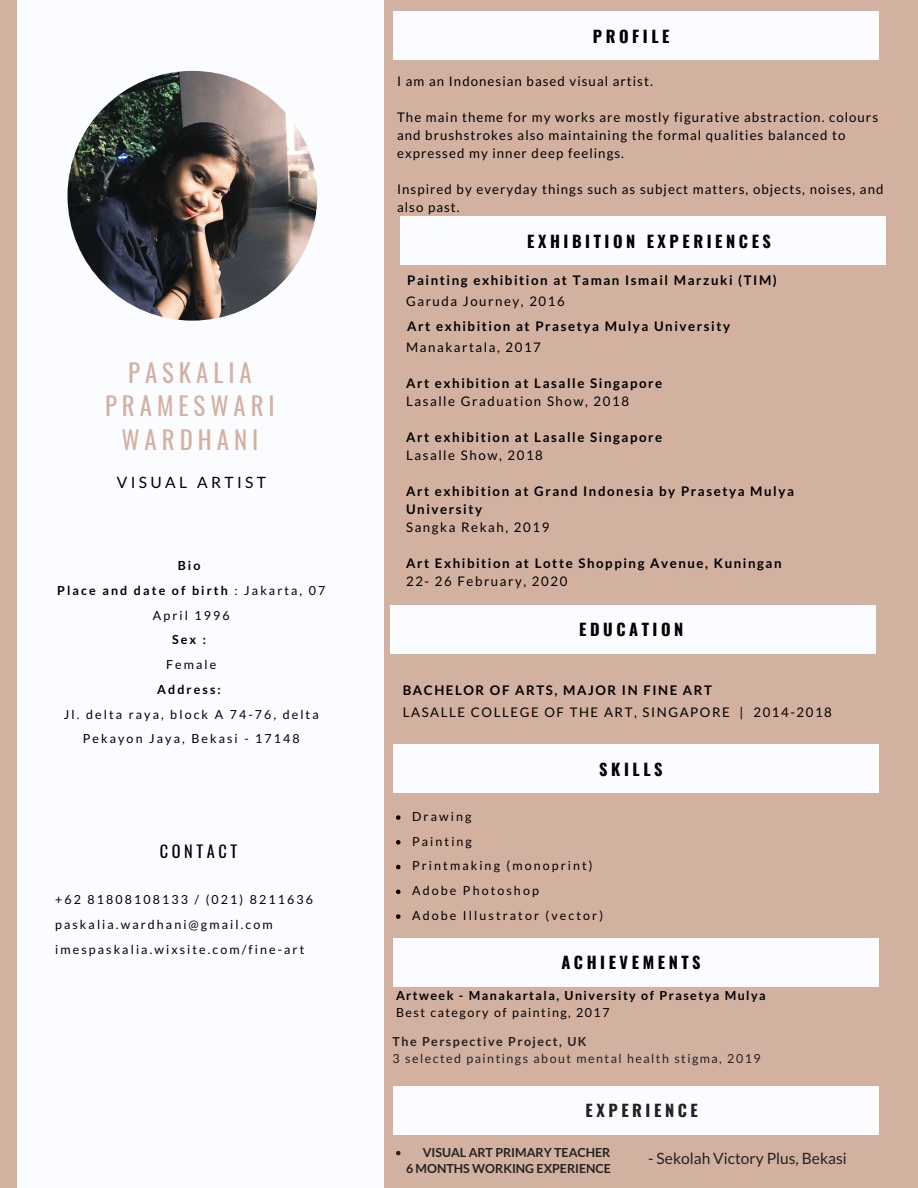
<style>
.page{position:relative;width:918px;height:1188px;background:#d3b1a1}
.page>*{position:absolute;margin:0;border:0;box-sizing:border-box;transform-origin:0 0}
.t1{font:24.9px/33.8px "Oswald";letter-spacing:.2em;color:#d3b1a1;text-align:center}
.t2{font:700 16.35px "Oswald";letter-spacing:.22em;color:#000}
.t3{font:700 16.35px "Oswald";letter-spacing:.22em;color:#222}
.t4{font:16.35px "Oswald";letter-spacing:.22em;color:#000}
.t5{font:15.6px "Lato";color:#222}
.t6{font:15.6px "Lato";letter-spacing:.22em;color:#000}
.t7{font:700 13.2px/18px "Lato";letter-spacing:.12em;color:#000}
.t8{font:13.2px/18px "Lato";letter-spacing:.08em;color:#000}
.t9{font:13.2px "Lato";letter-spacing:.12em;color:#000}
.t10{font:12.45px/24.8px "Lato";letter-spacing:.17em;color:#000}
.t11{font:700 12.45px/24.8px "Lato";letter-spacing:.17em;color:#000;text-align:center}
.t12{font:700 12.45px "Lato";letter-spacing:.12em;color:#000}
.t13{font:700 12.45px/16.8px "Lato";color:#222;text-align:right}
.t14{font:12.45px "Lato";letter-spacing:.12em;color:#222}
.t15{font:12.45px "Lato";letter-spacing:.12em;color:#000}
.t16{font:700 12.45px "Lato";letter-spacing:.12em;color:#222}
.s1{font-weight:400}
</style>
<div class="page">
<div style="left:393px;top:938px;width:486px;height:49px;background:#fbfcff"></div>
<div style="left:393px;top:745px;width:486px;height:48px;background:#fbfcff"></div>
<div style="left:390px;top:605px;width:486px;height:49px;background:#fbfcff"></div>
<div style="left:401px;top:216px;width:485px;height:48px;background:#fbfcff"></div>
<div style="left:393px;top:1087px;width:486px;height:48px;background:#fbfcff"></div>
<div style="left:17px;top:0;width:367px;height:1188px;background:#fbfcff"></div>
<div style="left:393px;top:11px;width:486px;height:49px;background:#fbfcff"></div>
<img style="left:68px;top:71px;width:249px;height:250px;border-radius:50%">
<svg style="left:396px;top:815px;width:4px;height:5px"></svg>
<svg style="left:396px;top:840px;width:4px;height:5px"></svg>
<svg style="left:396px;top:865px;width:4px;height:4px"></svg>
<svg style="left:396px;top:890px;width:4px;height:4px"></svg>
<svg style="left:396px;top:914px;width:4px;height:5px"></svg>
<svg style="left:396px;top:1151px;width:4px;height:4px"></svg>
<h1 class="t1" style="left:105px;top:354px;width:171px">PASKALIA<br>PRAMESWARI<br>WARDHANI</h1>
<p class="t6" style="left:117px;top:473px;width:151px">VISUAL ARTIST</p>
<p class="t11" style="left:57px;top:553px;width:270px">Bio<br>Place and date of birth <span class="s1">: Jakarta, 07<br>April 1996</span></p>
<p class="t12" style="left:172px;top:632px;width:36px">Sex :</p>
<p class="t10" style="left:166px;top:652px;width:52px">Female</p>
<p class="t11" style="left:157px;top:677px;width:65px">Address:</p>
<p class="t10" style="left:64px;top:701px;width:256px;text-align:center">Jl. delta raya, block A 74-76, delta<br>Pekayon Jaya, Bekasi - 17148</p>
<p class="t4" style="left:160px;top:839px;width:79px">CONTACT</p>
<p class="t10" style="left:55px;top:887px;width:259px">+62 81808108133 / (021) 8211636 paskalia.wardhani@gmail.com imespaskalia.wixsite.com/fine-art</p>
<p class="t2" style="left:593px;top:23px;width:78px">PROFILE</p>
<p class="t8" style="left:397px;top:71px;width:257px">I am an Indonesian based visual artist.</p>
<p class="t8" style="left:397px;top:107px;width:482px">The main theme for my works are mostly figurative abstraction. colours and brushstrokes also maintaining the formal qualities balanced to expressed my inner deep feelings.</p>
<p class="t8" style="left:397px;top:179px;width:488px">Inspired by everyday things such as subject matters, objects, noises, and also past.</p>
<p class="t2" style="left:527px;top:228px;width:245px">EXHIBITION EXPERIENCES</p>
<p class="t7" style="left:407px;top:271px;width:371px">Painting exhibition at Taman Ismail Marzuki (TIM)</p>
<p class="t9" style="left:406px;top:293px;width:160px">Garuda Journey, 2016</p>
<p class="t7" style="left:407px;top:317px;width:324px">Art exhibition at Prasetya Mulya University</p>
<p class="t9" style="left:406px;top:339px;width:136px">Manakartala, 2017</p>
<p class="t7" style="left:406px;top:374px;width:258px">Art exhibition at Lasalle Singapore</p>
<p class="t9" style="left:406px;top:393px;width:224px">Lasalle Graduation Show, 2018</p>
<p class="t7" style="left:406px;top:428px;width:258px">Art exhibition at Lasalle Singapore</p>
<p class="t9" style="left:406px;top:447px;width:138px">Lasalle Show, 2018</p>
<p class="t7" style="left:406px;top:482px;width:389px">Art exhibition at Grand Indonesia by Prasetya Mulya<br>University</p>
<p class="t9" style="left:406px;top:519px;width:145px">Sangka Rekah, 2019</p>
<p class="t7" style="left:406px;top:554px;width:377px">Art Exhibition at Lotte Shopping Avenue, Kuningan</p>
<p class="t9" style="left:406px;top:573px;width:163px">22- 26 February, 2020</p>
<p class="t2" style="left:579px;top:616px;width:106px">EDUCATION</p>
<p class="t7" style="left:403px;top:681px;width:311px">BACHELOR OF ARTS, MAJOR IN FINE ART</p>
<p class="t9" style="left:403px;top:704px;width:431px">LASALLE COLLEGE OF THE ART, SINGAPORE | 2014-2018</p>
<p class="t2" style="left:599px;top:757px;width:65px">SKILLS</p>
<p class="t10" style="left:412px;top:804px;width:192px">Drawing<br>Painting<br>Printmaking (monoprint)<br>Adobe Photoshop<br>Adobe Illustrator (vector)</p>
<p class="t2" style="left:561px;top:949px;width:141px">ACHIEVEMENTS</p>
<p class="t12" style="left:396px;top:988px;width:371px">Artweek - Manakartala, University of Prasetya Mulya</p>
<p class="t15" style="left:396px;top:1005px;width:215px">Best category of painting, 2017</p>
<p class="t16" style="left:393px;top:1034px;width:195px">The Perspective Project, UK</p>
<p class="t14" style="left:393px;top:1051px;width:370px">3 selected paintings about mental health stigma, 2019</p>
<p class="t3" style="left:586px;top:1098px;width:114px">EXPERIENCE</p>
<p class="t13" style="left:406px;top:1143px;width:207px">VISUAL ART PRIMARY TEACHER<br>6 MONTHS WORKING EXPERIENCE</p>
<p class="t5" style="left:648px;top:1149px;width:200px">- Sekolah Victory Plus, Bekasi</p>
</div>
